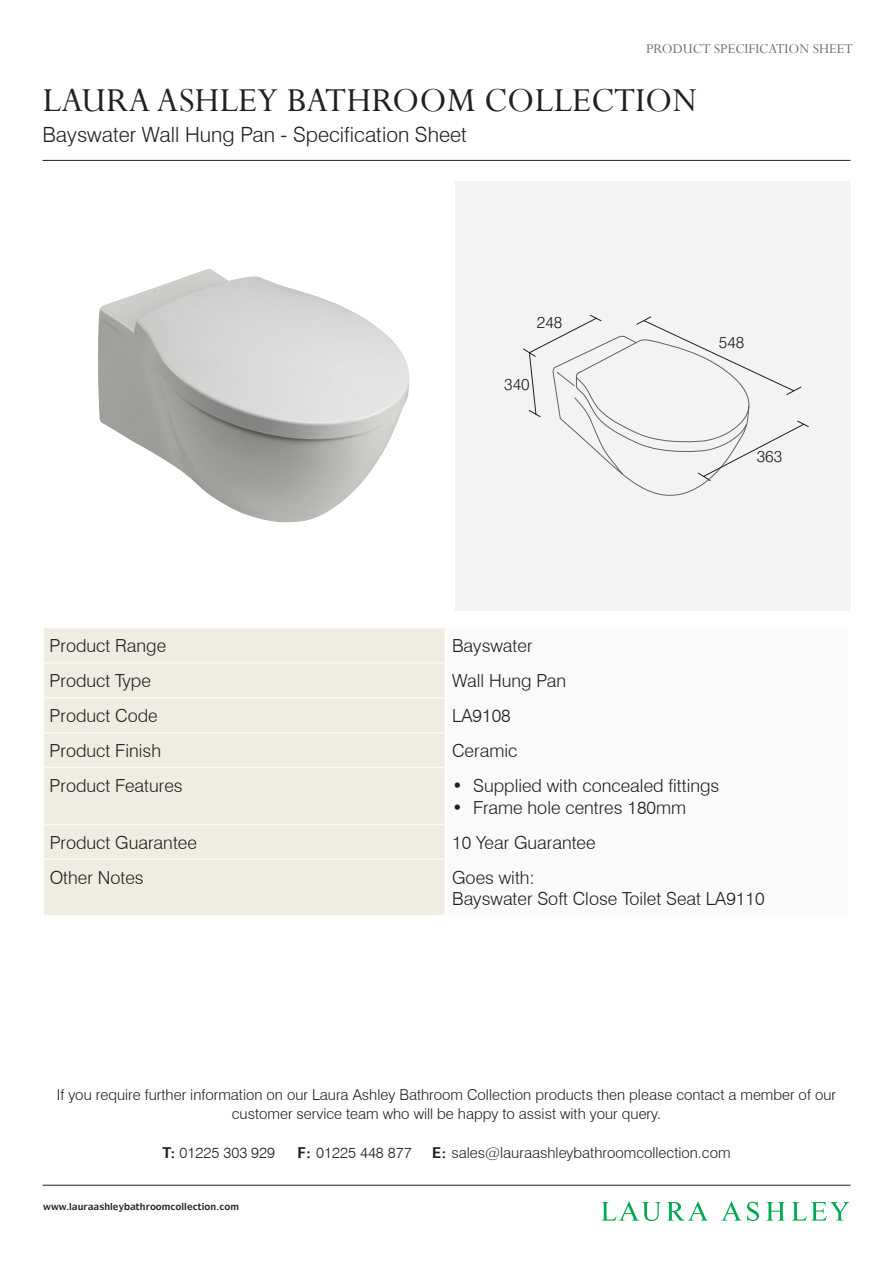
<style>
.page{position:relative;width:893px;height:1263px;background:#fff}
.page>*{position:absolute;margin:0;border:0;box-sizing:border-box;transform-origin:0 0}
.t1{font:37.5px "Perpetua";color:#231f20}
.t2{font:300 21px "Swiss 721 BT";color:#231f20}
.t3{font:300 18px/21.6px "Swiss 721 BT";color:#231f20}
.t4{font:300 16.05px "Swiss 721 BT";color:#231f20}
.t5{font:300 15px/19.5px "Swiss 721 BT";color:#231f20;text-align:center}
.t6{font:15px "Perpetua";color:#6c6d70}
.t7{font:700 9.75px "Symbol LT";color:#231f20}
</style>
<div class="page">
<div style="left:455px;top:181px;width:395px;height:429px;background:#f2f3f4"></div>
<img style="left:98px;top:269px;width:311px;height:254px">
<hr style="left:43px;top:1185px;width:807px;height:1px;background:#231f20">
<div style="left:44px;top:629px;width:401px;height:286px;background:#f1ece2"></div>
<hr style="left:43px;top:662px;width:402px;height:1px;background:#fff">
<hr style="left:43px;top:697px;width:402px;height:1px;background:#fff">
<hr style="left:43px;top:732px;width:402px;height:1px;background:#fff">
<hr style="left:43px;top:767px;width:402px;height:1px;background:#fff">
<hr style="left:43px;top:824px;width:402px;height:1px;background:#fff">
<hr style="left:43px;top:859px;width:402px;height:1px;background:#fff">
<svg style="left:601px;top:1201px;width:107px;height:20px"></svg>
<svg style="left:721px;top:1201px;width:128px;height:20px"></svg>
<hr style="left:43px;top:160px;width:807px;height:1px;background:#231f20">
<svg style="left:523px;top:314px;width:286px;height:182px"></svg>
<p class="t6" style="left:646px;top:39px;width:208px">PRODUCT SPECIFICATION SHEET</p>
<h1 class="t1" style="left:43px;top:77px;width:656px">LAURA ASHLEY BATHROOM COLLECTION</h1>
<p class="t2" style="left:43px;top:121px;width:426px">Bayswater Wall Hung Pan - Specification Sheet</p>
<p class="t4" style="left:537px;top:313px;width:27px">248</p>
<p class="t4" style="left:504px;top:375px;width:27px">340</p>
<p class="t4" style="left:719px;top:333px;width:27px">548</p>
<p class="t4" style="left:757px;top:447px;width:27px">363</p>
<p class="t3" style="left:50px;top:635px;width:118px">Product Range</p>
<p class="t3" style="left:452px;top:635px;width:82px">Bayswater</p>
<p class="t3" style="left:50px;top:670px;width:103px">Product Type</p>
<p class="t3" style="left:452px;top:670px;width:116px">Wall Hung Pan</p>
<p class="t3" style="left:50px;top:705px;width:110px">Product Code</p>
<p class="t3" style="left:452px;top:705px;width:60px">LA9108</p>
<p class="t3" style="left:50px;top:740px;width:113px">Product Finish</p>
<p class="t3" style="left:452px;top:740px;width:67px">Ceramic</p>
<p class="t3" style="left:50px;top:775px;width:135px">Product Features</p>
<p class="t3" style="left:452px;top:775px;width:269px">• Supplied with concealed fittings</p>
<p class="t3" style="left:452px;top:796px;width:236px">• Frame hole centres 180mm</p>
<p class="t3" style="left:50px;top:831px;width:149px">Product Guarantee</p>
<p class="t3" style="left:452px;top:831px;width:145px">10 Year Guarantee</p>
<p class="t3" style="left:50px;top:866px;width:96px">Other Notes</p>
<p class="t3" style="left:452px;top:866px;width:314px">Goes with:<br>Bayswater Soft Close Toilet Seat LA9110</p>
<p class="t5" style="left:57px;top:1084px;width:781px">If you require further information on our Laura Ashley Bathroom Collection products then please contact a member of our customer service team who will be happy to assist with your query.</p>
<p class="t5" style="left:179px;top:1143px;width:97px">01225 303 929</p>
<p class="t5" style="left:316px;top:1143px;width:97px">01225 448 877</p>
<p class="t5" style="left:451px;top:1143px;width:281px">sales@lauraashleybathroomcollection.com</p>
<p class="t7" style="left:136px;top:1200px;width:27px">▼ □□</p>
<p class="t7" style="left:176px;top:1200px;width:56px">□●● ▼□■ □</p>
</div>
